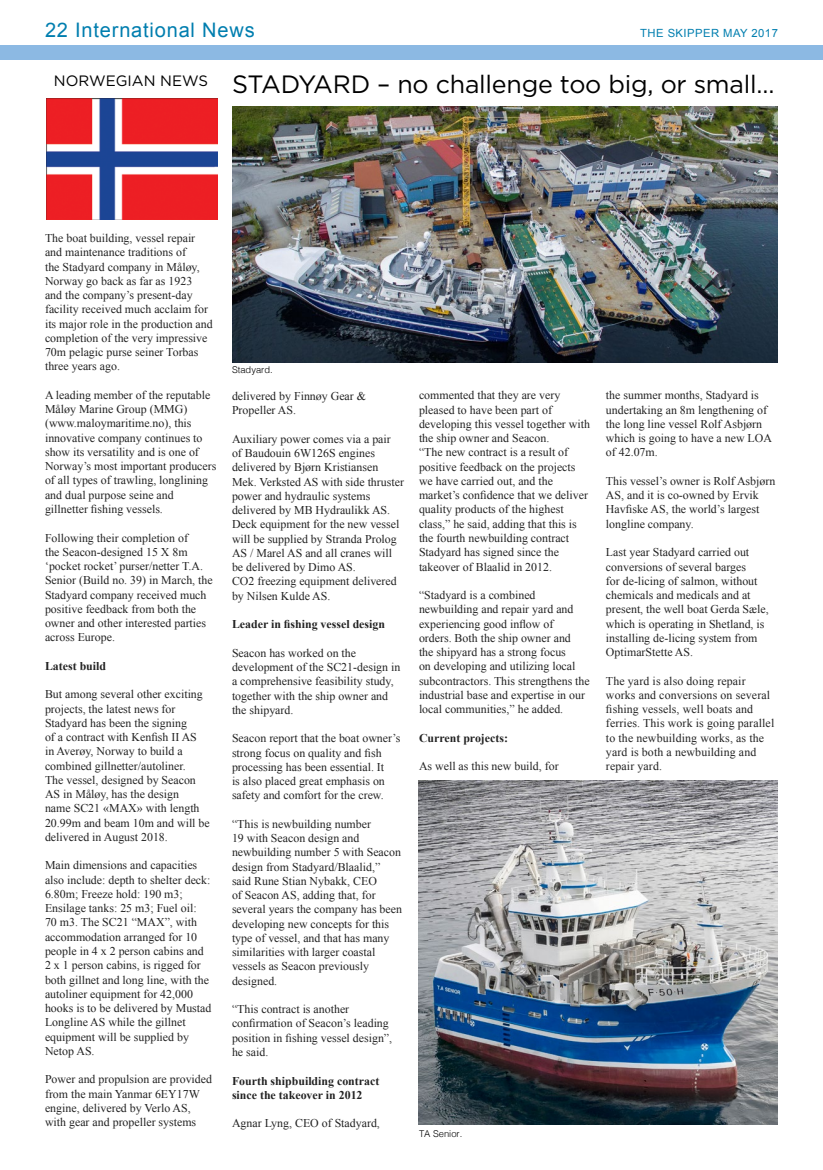
<style>
.page{position:relative;width:823px;height:1170px;background:#fff}
.page>*{position:absolute;margin:0;border:0;box-sizing:border-box;transform-origin:0 0}
.t1{font:25px "Gotham";letter-spacing:-.01em;color:#000}
.t2{font:20px "Arial";letter-spacing:.04em;color:#007eaf}
.t3{font:15px "Gotham";color:#000}
.t4{font:11.88px/14.2px "Times New Roman";color:#222}
.t5{font:700 11.88px/14.2px "Times New Roman";color:#222}
.t6{font:11.25px "Arial";letter-spacing:.04em;color:#007eaf}
.t7{font:300 9.38px "Helvetica";color:#000}
</style>
<div class="page">
<div style="left:0;top:45px;width:822px;height:14px;background:#8cb9e3"></div>
<img style="left:47px;top:99px;width:170px;height:121px">
<img style="left:232px;top:107px;width:545px;height:255px">
<img style="left:418px;top:780px;width:358px;height:344px">
<h2 class="t2" style="left:45px;top:17px;width:211px">22 International News</h2>
<p class="t6" style="left:639px;top:26px;width:139px">THE SKIPPER MAY 2017</p>
<p class="t3" style="left:54px;top:72px;width:156px">NORWEGIAN NEWS</p>
<h1 class="t1" style="left:232px;top:71px;width:543px">STADYARD – no challenge too big, or small…</h1>
<p class="t4" style="left:45px;top:231px;width:169px">The boat building, vessel repair and maintenance traditions of<br>the Stadyard company in Måløy,<br>Norway go back as far as 1923<br>and the company’s present-day facility received much acclaim for its major role in the production and completion of the very impressive<br>70m pelagic purse seiner Torbas three years ago.</p>
<p class="t4" style="left:45px;top:387px;width:173px">A leading member of the reputable<br>Måløy Marine Group (MMG) (www.maloymaritime.no), this innovative company continues to show its versatility and is one of<br>Norway’s most important producers of all types of trawling, longlining and dual purpose seine and gillnetter fishing vessels.</p>
<p class="t4" style="left:45px;top:530px;width:169px">Following their completion of<br>the Seacon-designed 15 X 8m ‘pocket rocket’ purser/netter T.A.<br>Senior (Build no. 39) in March, the<br>Stadyard company received much positive feedback from both the owner and other interested parties across Europe.</p>
<p class="t5" style="left:45px;top:658px;width:63px">Latest build</p>
<p class="t4" style="left:45px;top:687px;width:166px">But among several other exciting projects, the latest news for<br>Stadyard has been the signing<br>of a contract with Kenfish II AS<br>in Averøy, Norway to build a combined gillnetter/autoliner.<br>The vessel, designed by Seacon<br>AS in Måløy, has the design<br>name SC21 «MAX» with length<br>20.99m and beam 10m and will be delivered in August 2018.</p>
<p class="t4" style="left:45px;top:858px;width:168px">Main dimensions and capacities also include: depth to shelter deck:<br>6.80m; Freeze hold: 190 m3;<br>Ensilage tanks: 25 m3; Fuel oil:<br>70 m3. The SC21 “MAX”, with accommodation arranged for 10 people in 4 x 2 person cabins and<br>2 x 1 person cabins, is rigged for both gillnet and long line, with the autoliner equipment for 42,000 hooks is to be delivered by Mustad<br>Longline AS while the gillnet equipment will be supplied by<br>Netop AS.</p>
<p class="t4" style="left:45px;top:1071px;width:168px">Power and propulsion are provided from the main Yanmar 6EY17W engine, delivered by Verlo AS, with gear and propeller systems</p>
<p class="t7" style="left:232px;top:362px;width:42px">Stadyard.</p>
<p class="t4" style="left:232px;top:389px;width:135px">delivered by Finnøy Gear &amp;<br>Propeller AS.</p>
<p class="t4" style="left:232px;top:431px;width:173px">Auxiliary power comes via a pair<br>of Baudouin 6W126S engines delivered by Bjørn Kristiansen<br>Mek. Verksted AS with side thruster power and hydraulic systems delivered by MB Hydraulikk AS.<br>Deck equipment for the new vessel will be supplied by Stranda Prolog<br>AS / Marel AS and all cranes will be delivered by Dimo AS.<br>CO2 freezing equipment delivered by Nilsen Kulde AS.</p>
<p class="t5" style="left:232px;top:616px;width:154px">Leader in fishing vessel design</p>
<p class="t4" style="left:232px;top:645px;width:170px">Seacon has worked on the development of the SC21-design in a comprehensive feasibility study, together with the ship owner and the shipyard.</p>
<p class="t4" style="left:232px;top:731px;width:170px">Seacon report that the boat owner’s strong focus on quality and fish processing has been essential. It<br>is also placed great emphasis on safety and comfort for the crew.</p>
<p class="t4" style="left:232px;top:816px;width:171px">“This is newbuilding number<br>19 with Seacon design and newbuilding number 5 with Seacon design from Stadyard/Blaalid,” said Rune Stian Nybakk, CEO<br>of Seacon AS, adding that, for several years the company has been developing new concepts for this type of vessel, and that has many similarities with larger coastal vessels as Seacon previously designed.</p>
<p class="t4" style="left:232px;top:1001px;width:161px">“This contract is another confirmation of Seacon’s leading position in fishing vessel design”, he said.</p>
<p class="t5" style="left:232px;top:1072px;width:149px">Fourth shipbuilding contract since the takeover in 2012</p>
<p class="t4" style="left:232px;top:1115px;width:149px">Agnar Lyng, CEO of Stadyard,</p>
<p class="t4" style="left:419px;top:388px;width:172px">commented that they are very pleased to have been part of developing this vessel together with the ship owner and Seacon.<br>“The new contract is a result of positive feedback on the projects we have carried out, and the market’s confidence that we deliver quality products of the highest class,” he said, adding that this is the fourth newbuilding contract<br>Stadyard has signed since the takeover of Blaalid in 2012.</p>
<p class="t4" style="left:419px;top:587px;width:172px">“Stadyard is a combined newbuilding and repair yard and experiencing good inflow of<br>orders. Both the ship owner and<br>the shipyard has a strong focus<br>on developing and utilizing local subcontractors. This strengthens the industrial base and expertise in our local communities,” he added.</p>
<p class="t5" style="left:419px;top:730px;width:90px">Current projects:</p>
<p class="t4" style="left:419px;top:758px;width:141px">As well as this new build, for</p>
<p class="t7" style="left:419px;top:1125px;width:45px">TA Senior.</p>
<p class="t4" style="left:605px;top:388px;width:167px">the summer months, Stadyard is undertaking an 8m lengthening of the long line vessel Rolf Asbjørn which is going to have a new LOA of 42.07m.</p>
<p class="t4" style="left:605px;top:473px;width:171px">This vessel’s owner is Rolf Asbjørn<br>AS, and it is co-owned by Ervik<br>Havfiske AS, the world’s largest longline company.</p>
<p class="t4" style="left:605px;top:545px;width:164px">Last year Stadyard carried out conversions of several barges<br>for de-licing of salmon, without chemicals and medicals and at present, the well boat Gerda Sæle, which is operating in Shetland, is installing de-licing system from<br>OptimarStette AS.</p>
<p class="t4" style="left:605px;top:673px;width:170px">The yard is also doing repair works and conversions on several fishing vessels, well boats and ferries. This work is going parallel to the newbuilding works, as the yard is both a newbuilding and repair yard.</p>
</div>
